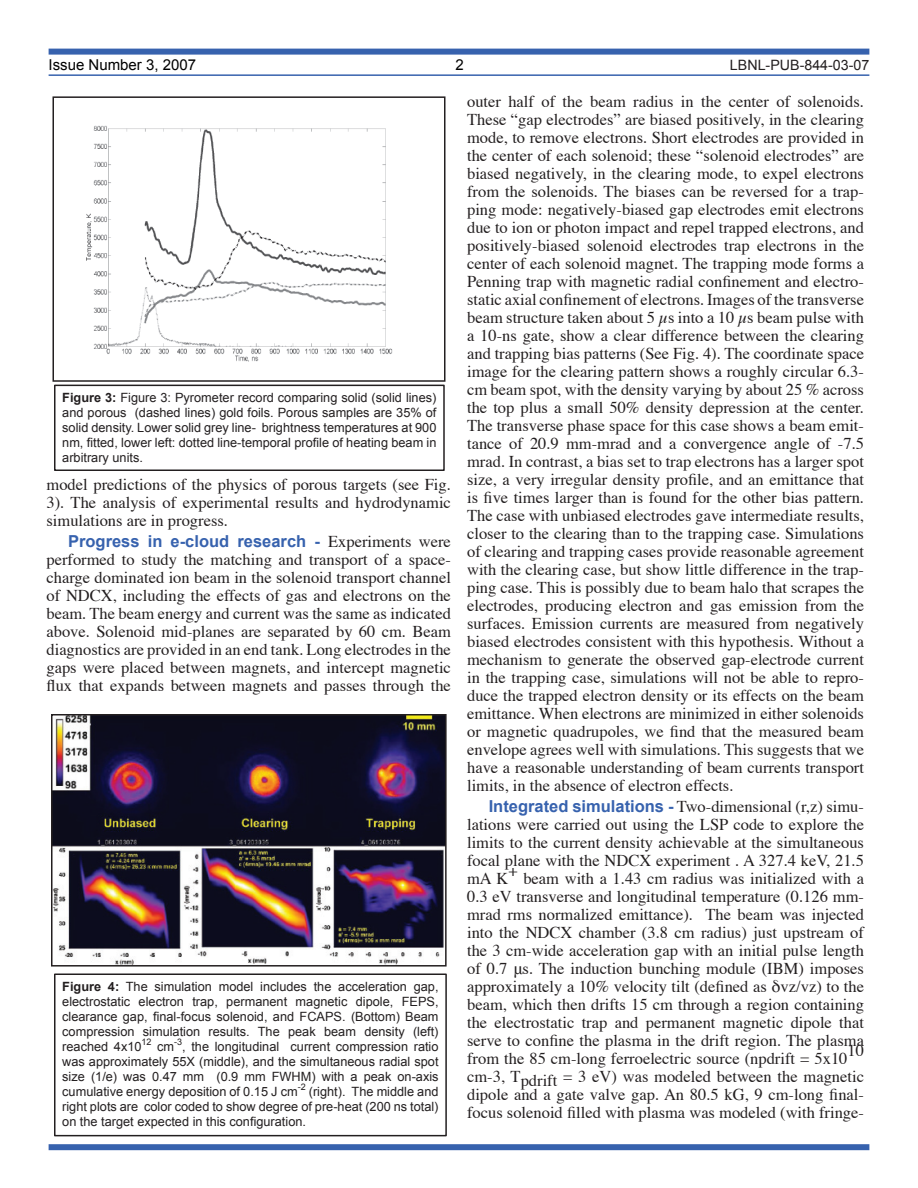
<style>
.page{position:relative;width:918px;height:1188px;background:#fff}
.page>*{position:absolute;margin:0;border:0;box-sizing:border-box;transform-origin:0 0}
.t1{font:16.5px/18px "Times";color:#231f20;text-align:justify}
.t2{font:700 16.5px "Arial";color:#3762ae}
.t3{font:15px "Arial";color:#000}
.t4{font:14.25px "Arial";color:#231f20}
.t5{font:12.75px/15px "Arial";color:#231f20;text-align:justify}
.t6{font:9px "Arial";color:#231f20}
.s1{font-family:"Arial";font-weight:700;color:#3762ae}
.s2{font-weight:700}
.s3{font-family:"Times";font-weight:400;color:#231f20}
</style>
<div class="page">
<div style="left:49px;top:1144px;width:820px;height:6px;background:#3762ae"></div>
<div style="left:49px;top:49px;width:820px;height:6px;background:#3762ae"></div>
<hr style="left:49px;top:74px;width:820px;height:2px;background:#3762ae">
<img style="left:86px;top:125px;width:307px;height:237px">
<div style="left:52px;top:96px;width:394px;height:286px;border:2px solid #231f20"></div>
<div style="left:54px;top:385px;width:391px;height:86px;border:2px solid #231f20"></div>
<div style="left:54px;top:974px;width:393px;height:162px;border:2px solid #231f20"></div>
<img style="left:54px;top:717px;width:390px;height:247px">
<div style="left:51px;top:714px;width:396px;height:253px;border:2px solid #231f20"></div>
<p class="t3" style="left:49px;top:56px;width:149px">Issue Number 3, 2007</p>
<p class="t3" style="left:455px;top:56px;width:10px">2</p>
<p class="t4" style="left:730px;top:57px;width:141px">LBNL-PUB-844-03-07</p>
<p class="t1" style="left:467px;top:94px;width:398px">outer half of the beam radius in the center of solenoids.<br>These “gap electrodes” are biased positively, in the clearing mode, to remove electrons. Short electrodes are provided in the center of each solenoid; these “solenoid electrodes” are biased negatively, in the clearing mode, to expel electrons from the solenoids. The biases can be reversed for a trap&shy;ping mode: negatively-biased gap electrodes emit electrons due to ion or photon impact and repel trapped electrons, and positively-biased solenoid electrodes trap electrons in the center of each solenoid magnet. The trapping mode forms a Penning trap with magnetic radial confinement and electro&shy;static axial confinement of electrons. Images of the transverse beam structure taken about 5 μs into a 10 μs beam pulse with a 10-ns gate, show a clear difference between the clearing and trapping bias patterns (See Fig. 4). The coordinate space image for the clearing pattern shows a roughly circular 6.3- cm beam spot, with the density varying by about 25 % across the top plus a small 50% density depression at the center.<br>The transverse phase space for this case shows a beam emit&shy;tance of 20.9 mm-mrad and a convergence angle of -7.5 mrad. In contrast, a bias set to trap electrons has a larger spot size, a very irregular density profile, and an emittance that is five times larger than is found for the other bias pattern.<br>The case with unbiased electrodes gave intermediate results, closer to the clearing than to the trapping case. Simulations of clearing and trapping cases provide reasonable agreement with the clearing case, but show little difference in the trap&shy;ping case. This is possibly due to beam halo that scrapes the electrodes, producing electron and gas emission from the surfaces. Emission currents are measured from negatively biased electrodes consistent with this hypothesis. Without a mechanism to generate the observed gap-electrode current in the trapping case, simulations will not be able to repro&shy;duce the trapped electron density or its effects on the beam emittance. When electrons are minimized in either solenoids or magnetic quadrupoles, we find that the measured beam envelope agrees well with simulations. This suggests that we have a reasonable understanding of beam currents transport limits, in the absence of electron effects.</p>
<p class="t1" style="left:467px;top:798px;width:398px;text-indent:22px"><span class="s1">Integrated simulations -</span> Two-dimensional (r,z) simu&shy;lations were carried out using the LSP code to explore the limits to the current density achievable at the simultaneous focal plane with the NDCX experiment . A 327.4 keV, 21.5 mA K</p>
<p class="t5" style="left:62px;top:390px;width:376px"><span class="s2">Figure 3:</span> Figure 3: Pyrometer record comparing solid (solid lines) and porous (dashed lines) gold foils. Porous samples are 35% of solid density. Lower solid grey line- brightness temperatures at 900 nm, fitted, lower left: dotted line-temporal profile of heating beam in arbitrary units.</p>
<p class="t1" style="left:46px;top:477px;width:406px">model predictions of the physics of porous targets (see Fig.<br>3). The analysis of experimental results and hydrodynamic simulations are in progress.</p>
<p class="t2" style="left:68px;top:532px;width:384px">Progress in e-cloud research - <span class="s3">Experiments were</span></p>
<p class="t1" style="left:47px;top:552px;width:406px">performed to study the matching and transport of a space&shy;charge dominated ion beam in the solenoid transport channel of NDCX, including the effects of gas and electrons on the beam. The beam energy and current was the same as indicated above. Solenoid mid-planes are separated by 60 cm. Beam diagnostics are provided in an end tank. Long electrodes in the gaps were placed between magnets, and intercept magnetic flux that expands between magnets and passes through the</p>
<p class="t1" style="left:508px;top:863px;width:11px">+</p>
<p class="t1" style="left:467px;top:870px;width:398px;text-indent:56px">beam with a 1.43 cm radius was initialized with a 0.3 eV transverse and longitudinal temperature (0.126 mm&shy;mrad rms normalized emittance). The beam was injected into the NDCX chamber (3.8 cm radius) just upstream of the 3 cm-wide acceleration gap with an initial pulse length of 0.7 μs. The induction bunching module (IBM) imposes approximately a 10% velocity tilt (defined as δvz/vz) to the beam, which then drifts 15 cm through a region containing the electrostatic trap and permanent magnetic dipole that serve to confine the plasma in the drift region. The plasma from the 85 cm-long ferroelectric source (npdrift = 5x10</p>
<p class="t5" style="left:62px;top:979px;width:378px"><span class="s2">Figure 4:</span> The simulation model includes the acceleration gap, electrostatic electron trap, permanent magnetic dipole, FEPS, clearance gap, final-focus solenoid, and FCAPS. (Bottom) Beam compression simulation results. The peak beam density (left) reached 4x10</p>
<p class="t6" style="left:174px;top:1037px;width:10px">-3</p>
<p class="t5" style="left:62px;top:1039px;width:378px;text-indent:120px">, the longitudinal current compression ratio was approximately 55X (middle), and the simultaneous radial spot size (1/e) was 0.47 mm (0.9 mm FWHM) with a peak on-axis cumulative energy deposition of 0.15 J cm</p>
<p class="t6" style="left:142px;top:1037px;width:12px">12</p>
<p class="t5" style="left:157px;top:1039px;width:18px">cm</p>
<p class="t1" style="left:467px;top:1039px;width:398px;line-height:25.5px;text-align:right">10<br>cm-3, Tpdrift = 3 eV) was modeled between the magnetic</p>
<p class="t1" style="left:467px;top:1086px;width:398px">dipole and a gate valve gap. An 80.5 kG, 9 cm-long final&shy;focus solenoid filled with plasma was modeled (with fringe-</p>
<p class="t6" style="left:298px;top:1082px;width:10px">-2</p>
<p class="t5" style="left:62px;top:1084px;width:378px;text-indent:247px">(right). The middle and right plots are color coded to show degree of pre-heat (200 ns total) on the target expected in this configuration.</p>
</div>
